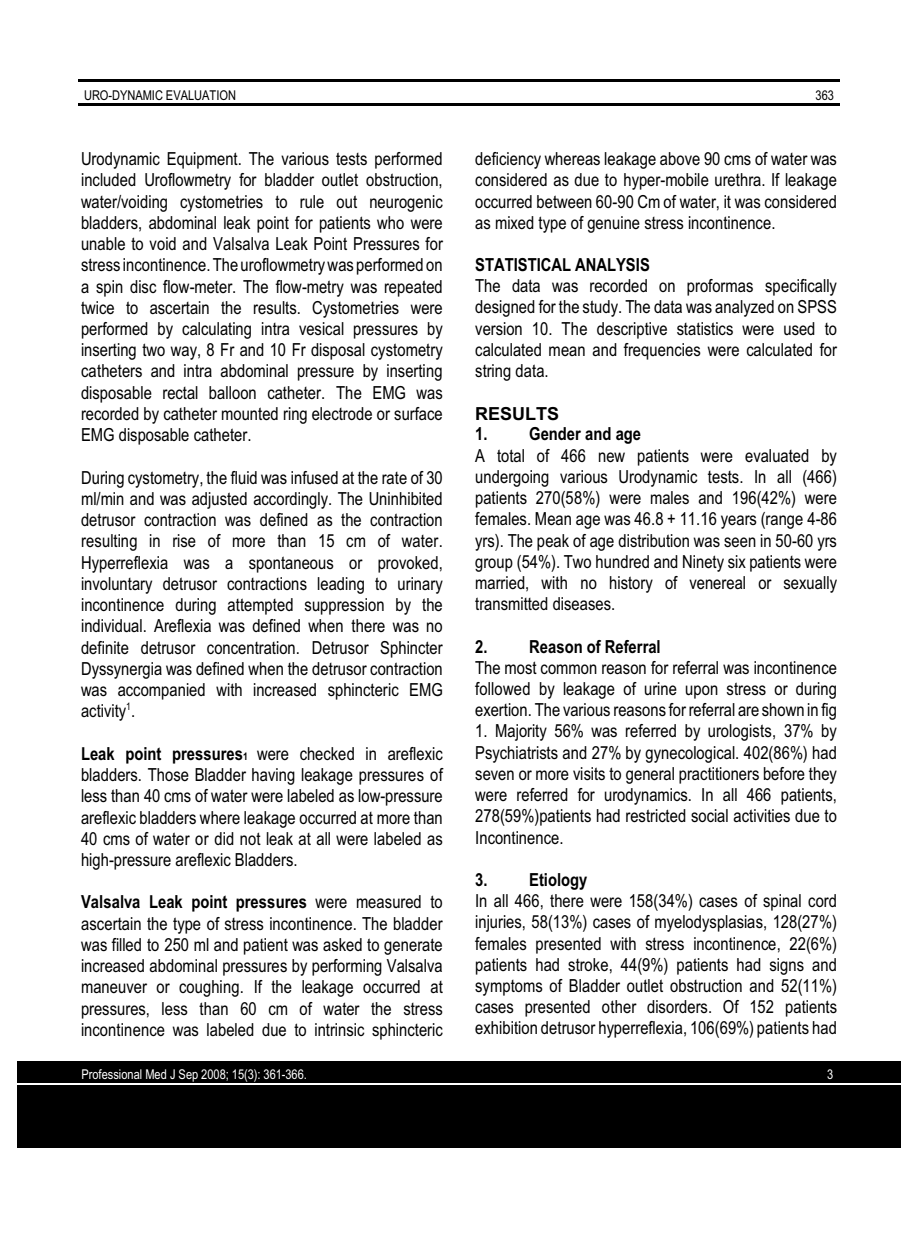
<style>
.page{position:relative;width:918px;height:1242px;background:#fff}
.page>*{position:absolute;margin:0;border:0;box-sizing:border-box;transform-origin:0 0}
.t1{font:18px/21.3px "Arial Narrow";color:#000;text-align:justify}
.t2{font:700 18px "Arial Narrow";color:#000}
.t3{font:700 18px "Arial";color:#000}
.t4{font:13.5px "Arial Narrow";color:#fff}
.t5{font:13.5px "Arial Narrow";color:#000}
.s1{font-weight:700}
.s2{font-weight:700;font-size:10.5px}
</style>
<div class="page">
<hr style="left:78px;top:79px;width:762px;height:3px;background:#000">
<hr style="left:78px;top:103px;width:762px;height:3px;background:#000">
<div style="left:17px;top:1062px;width:884px;height:21px;background:#000"></div>
<div style="left:17px;top:1084px;width:884px;height:21px;background:#000"></div>
<div style="left:17px;top:1106px;width:884px;height:21px;background:#000"></div>
<div style="left:17px;top:1127px;width:884px;height:21px;background:#000"></div>
<p class="t5" style="left:84px;top:90px;width:154px">URO-DYNAMIC EVALUATION</p>
<p class="t5" style="left:816px;top:90px;width:20px">363</p>
<p class="t1" style="left:81px;top:150px;width:363px">Urodynamic Equipment. The various tests performed included Uroflowmetry for bladder outlet obstruction, water/voiding cystometries to rule out neurogenic bladders, abdominal leak point for patients who were unable to void and Valsalva Leak Point Pressures for stress incontinence.The uroflowmetry was performed on a spin disc flow-meter. The flow-metry was repeated twice to ascertain the results. Cystometries were performed by calculating intra vesical pressures by inserting two way, 8 Fr and 10 Fr disposal cystometry catheters and intra abdominal pressure by inserting disposable rectal balloon catheter. The EMG was recorded by catheter mounted ring electrode or surface EMG disposable catheter.</p>
<p class="t1" style="left:81px;top:468px;width:363px">During cystometry, the fluid was infused at the rate of 30 ml/min and was adjusted accordingly. The Uninhibited detrusor contraction was defined as the contraction resulting in rise of more than 15 cm of water.<br>Hyperreflexia was a spontaneous or provoked, involuntary detrusor contractions leading to urinary incontinence during attempted suppression by the individual. Areflexia was defined when there was no definite detrusor concentration. Detrusor Sphincter Dyssynergia was defined when the detrusor contraction was accompanied with increased sphincteric EMG activity . <sup>1</sup></p>
<p class="t1" style="left:81px;top:744px;width:363px"><span class="s1">Leak point pressures</span><span class="s2">1</span> were checked in areflexic bladders. Those Bladder having leakage pressures of less than 40 cms of water were labeled as low-pressure areflexic bladders where leakage occurred at more than 40 cms of water or did not leak at all were labeled as high-pressure areflexic Bladders.</p>
<p class="t1" style="left:81px;top:893px;width:363px"><span class="s1">Valsalva Leak point pressures</span> were measured to ascertain the type of stress incontinence. The bladder was filled to 250 ml and patient was asked to generate increased abdominal pressures by performing Valsalva maneuver or coughing. If the leakage occurred at pressures, less than 60 cm of water the stress incontinence was labeled due to intrinsic sphincteric</p>
<p class="t1" style="left:475px;top:150px;width:363px">deficiency whereas leakage above 90 cms of water was considered as due to hyper-mobile urethra. If leakage occurred between 60-90 Cm of water, it was considered as mixed type of genuine stress incontinence.</p>
<p class="t2" style="left:475px;top:258px;width:176px">STATISTICAL ANALYSIS</p>
<p class="t1" style="left:475px;top:277px;width:363px">The data was recorded on proformas specifically designed for the study. The data was analyzed on SPSS version 10. The descriptive statistics were used to calculated mean and frequencies were calculated for string data.</p>
<p class="t3" style="left:475px;top:407px;width:86px">RESULTS</p>
<p class="t2" style="left:475px;top:428px;width:167px">1. Gender and age</p>
<p class="t1" style="left:475px;top:446px;width:363px">A total of 466 new patients were evaluated by undergoing various Urodynamic tests. In all (466) patients 270(58%) were males and 196(42%) were females. Mean age was 46.8 + 11.16 years (range 4-86 yrs). The peak of age distribution was seen in 50-60 yrs group (54%). Two hundred and Ninety six patients were married, with no history of venereal or sexually transmitted diseases.</p>
<p class="t2" style="left:475px;top:640px;width:187px">2. Reason of Referral</p>
<p class="t1" style="left:475px;top:658px;width:363px">The most common reason for referral was incontinence followed by leakage of urine upon stress or during exertion. The various reasons for referral are shown in fig</p>
<p class="t1" style="left:475px;top:722px;width:363px">1. Majority 56% was referred by urologists, 37% by Psychiatrists and 27% by gynecological. 402(86%) had seven or more visits to general practitioners before they were referred for urodynamics. In all 466 patients, 278(59%)patients had restricted social activities due to Incontinence.</p>
<p class="t2" style="left:475px;top:873px;width:114px">3. Etiology</p>
<p class="t1" style="left:475px;top:892px;width:363px">In all 466, there were 158(34%) cases of spinal cord injuries, 58(13%) cases of myelodysplasias, 128(27%) females presented with stress incontinence, 22(6%) patients had stroke, 44(9%) patients had signs and symptoms of Bladder outlet obstruction and 52(11%) cases presented other disorders. Of 152 patients exhibition detrusor hyperreflexia, 106(69%) patients had</p>
<p class="t4" style="left:82px;top:1069px;width:227px">Professional Med J Sep 2008; 15(3): 361-366.</p>
<p class="t4" style="left:827px;top:1069px;width:8px">3</p>
</div>
